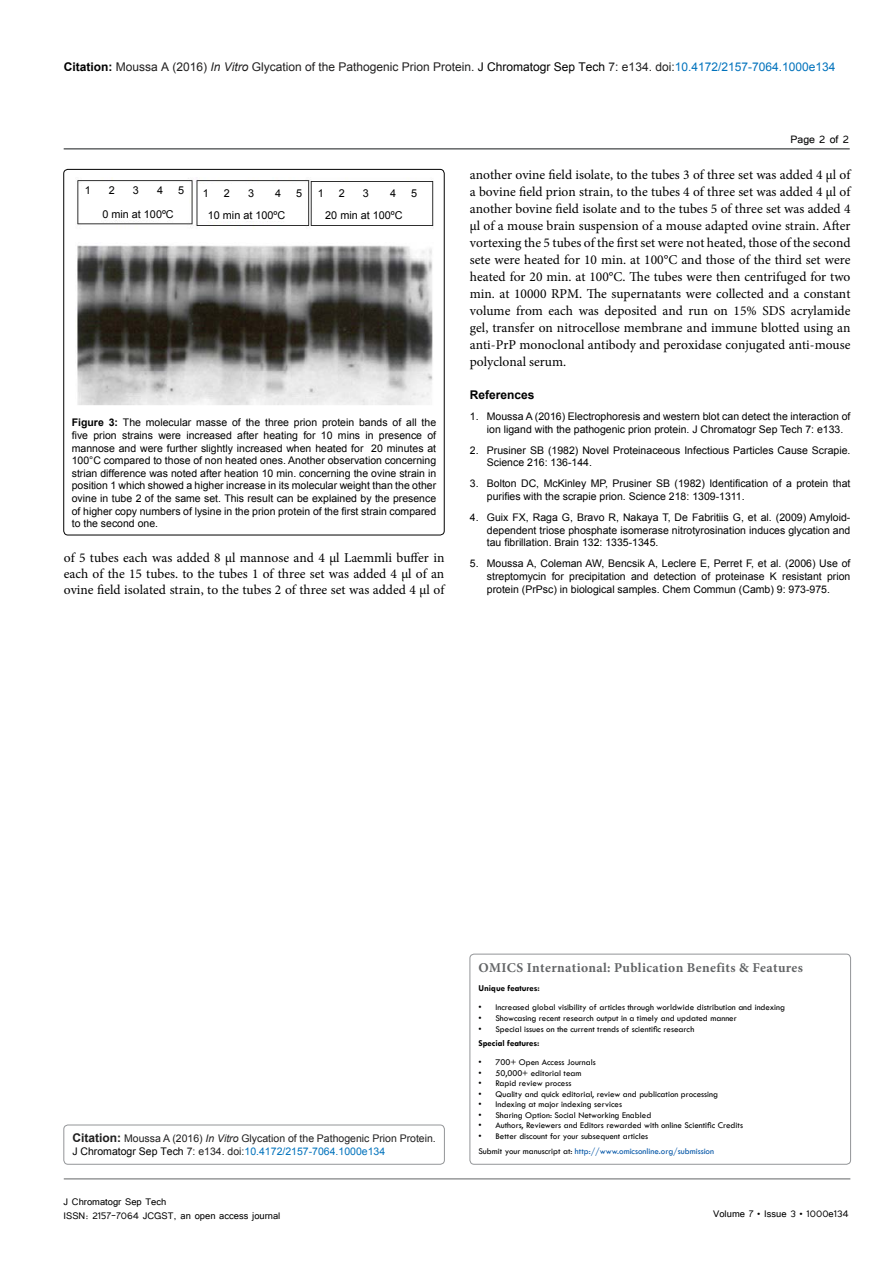
<style>
.page{position:relative;width:893px;height:1263px;background:#fff}
.page>*{position:absolute;margin:0;border:0;box-sizing:border-box;transform-origin:0 0}
.t1{font:13.5px/17px "Minion Pro";color:#000;text-align:justify}
.t2{font:700 13.5px "Minion Pro";letter-spacing:.025em;color:#636567}
.t3{font:13.5px "Tunga";color:#000}
.t4{font:12px "Arial";color:#201f1f}
.t5{font:12px/14.4px "Tunga";color:#000}
.t6{font:700 12px "Arial";color:#000}
.t7{font:10.8px "Arial";color:#000}
.t8{font:10.5px/12.6px "Arial";color:#000}
.t9{font:10.5px/12.6px "Arial";color:#201f1f}
.t10{font:9px/14.7px "Tw Cen";color:#000}
.t11{font:700 9px "Tw Cen";color:#000}
.s1{font-weight:700;color:#000}
.s2{font-style:italic}
.s3{color:#000}
.s4{color:#0072bc}
.s5{font-weight:700}
.s6{font-weight:700;font-size:12px}
.s7{color:#0054a6}
</style>
<div class="page">
<hr style="left:64px;top:148px;width:786px;height:2px;background:#636567">
<hr style="left:64px;top:1179px;width:786px;height:1px;background:#636567">
<div style="left:64px;top:169px;width:380px;height:366px;border:1px solid #000;border-radius:4px"></div>
<img style="left:77px;top:178px;width:356px;height:227px">
<div style="left:82px;top:183px;width:106px;height:36px;background:#fff"></div>
<div style="left:199px;top:184px;width:106px;height:37px;background:#fff"></div>
<div style="left:315px;top:184px;width:106px;height:37px;background:#fff"></div>
<div style="left:64px;top:1125px;width:380px;height:39px;border:1px solid #939598;border-radius:4px"></div>
<div style="left:470px;top:954px;width:381px;height:210px;border:1px solid #939598;border-radius:4px"></div>
<p class="t4" style="left:64px;top:59px;width:773px"><span class="s1">Citation:</span> Moussa A (2016) <span class="s2">In Vitro</span> Glycation of the Pathogenic Prion Protein. <span class="s3">J Chromatogr Sep Tech</span> 7: e134. doi:<span class="s4">10.4172/2157-7064.1000e134</span></p>
<p class="t7" style="left:85px;top:183px;width:8px">1</p>
<p class="t7" style="left:109px;top:183px;width:8px">2</p>
<p class="t7" style="left:133px;top:183px;width:8px">3</p>
<p class="t7" style="left:157px;top:183px;width:8px">4</p>
<p class="t7" style="left:178px;top:183px;width:8px">5</p>
<p class="t7" style="left:102px;top:207px;width:73px">0 min at 100ºC</p>
<p class="t7" style="left:208px;top:208px;width:79px">10 min at 100ºC</p>
<p class="t7" style="left:325px;top:208px;width:79px">20 min at 100ºC</p>
<p class="t7" style="left:203px;top:186px;width:8px">1</p>
<p class="t7" style="left:224px;top:186px;width:8px">2</p>
<p class="t7" style="left:248px;top:186px;width:8px">3</p>
<p class="t7" style="left:275px;top:186px;width:8px">4</p>
<p class="t7" style="left:296px;top:186px;width:8px">5</p>
<p class="t7" style="left:318px;top:186px;width:8px">1</p>
<p class="t7" style="left:339px;top:186px;width:8px">2</p>
<p class="t7" style="left:363px;top:186px;width:8px">3</p>
<p class="t7" style="left:390px;top:186px;width:8px">4</p>
<p class="t7" style="left:411px;top:186px;width:8px">5</p>
<p class="t8" style="left:72px;top:417px;width:366px;text-align:justify"><span class="s5">Figure 3:</span> The molecular masse of the three prion protein bands of all the five prion strains were increased after heating for 10 mins in presence of mannose and were further slightly increased when heated for 20 minutes at 100°C compared to those of non heated ones. Another observation concerning strian difference was noted after heation 10 min. concerning the ovine strain in position 1 which showed a higher increase in its molecular weight than the other ovine in tube 2 of the same set. This result can be explained by the presence of higher copy numbers of lysine in the prion protein of the first strain compared to the second one.</p>
<p class="t1" style="left:64px;top:549px;width:382px;line-height:16.2px">of 5 tubes each was added 8 µl mannose and 4 µl Laemmli buffer in each of the 15 tubes. to the tubes 1 of three set was added 4 µl of an ovine field isolated strain, to the tubes 2 of three set was added 4 µl of</p>
<p class="t3" style="left:790px;top:131px;width:60px">Page 2 of 2</p>
<p class="t1" style="left:470px;top:166px;width:382px">another ovine field isolate, to the tubes 3 of three set was added 4 µl of a bovine field prion strain, to the tubes 4 of three set was added 4 µl of another bovine field isolate and to the tubes 5 of three set was added 4 µl of a mouse brain suspension of a mouse adapted ovine strain. After vortexing the 5 tubes of the first set were not heated, those of the second sete were heated for 10 min. at 100°C and those of the third set were heated for 20 min. at 100°C. The tubes were then centrifuged for two min. at 10000 RPM. The supernatants were collected and a constant volume from each was deposited and run on 15% SDS acrylamide gel, transfer on nitrocellose membrane and immune blotted using an anti-PrP monoclonal antibody and peroxidase conjugated anti-mouse polyclonal serum.</p>
<p class="t6" style="left:470px;top:387px;width:66px">References</p>
<p class="t8" style="left:487px;top:410px;width:365px;text-indent:-17px">1. Moussa A (2016) Electrophoresis and western blot can detect the interaction of ion ligand with the pathogenic prion protein. J Chromatogr Sep Tech 7: e133.</p>
<p class="t8" style="left:487px;top:444px;width:365px;text-indent:-17px">2. Prusiner SB (1982) Novel Proteinaceous Infectious Particles Cause Scrapie.<br>Science 216: 136-144.</p>
<p class="t8" style="left:487px;top:477px;width:365px;text-indent:-17px">3. Bolton DC, McKinley MP, Prusiner SB (1982) Identification of a protein that purifies with the scrapie prion. Science 218: 1309-1311.</p>
<p class="t8" style="left:487px;top:511px;width:365px;text-align:justify;text-indent:-17px">4. Guix FX, Raga G, Bravo R, Nakaya T, De Fabritiis G, et al. (2009) Amyloid&shy;dependent triose phosphate isomerase nitrotyrosination induces glycation and tau fibrillation. Brain 132: 1335-1345.</p>
<p class="t8" style="left:487px;top:557px;width:365px;text-align:justify;text-indent:-17px">5. Moussa A, Coleman AW, Bencsik A, Leclere E, Perret F, et al. (2006) Use of streptomycin for precipitation and detection of proteinase K resistant prion protein (PrPsc) in biological samples. Chem Commun (Camb) 9: 973-975.</p>
<p class="t9" style="left:72px;top:1132px;width:365px"><span class="s6">Citation:</span> Moussa A (2016) <span class="s2">In Vitro</span> Glycation of the Pathogenic Prion Protein.<br><span class="s3">J Chromatogr Sep Tech</span> 7: e134. doi:<span class="s4">10.4172/2157-7064.1000e134</span></p>
<p class="t5" style="left:64px;top:1193px;width:218px">J Chromatogr Sep Tech<br>ISSN: 2157-7064 JCGST, an open access journal</p>
<p class="t2" style="left:478px;top:959px;width:326px">OMICS International: Publication Benefits &amp; Features</p>
<p class="t11" style="left:478px;top:983px;width:63px">Unique features:</p>
<p class="t10" style="left:478px;top:1000px;width:308px">• Increased global visibility of articles through worldwide distribution and indexing</p>
<p class="t10" style="left:478px;top:1011px;width:260px">• Showcasing recent research output in a timely and updated manner</p>
<p class="t10" style="left:478px;top:1021px;width:217px">• Special issues on the current trends of scientific research</p>
<p class="t11" style="left:478px;top:1038px;width:63px">Special features:</p>
<p class="t10" style="left:478px;top:1055px;width:119px">• 700+ Open Access Journals</p>
<p class="t10" style="left:478px;top:1065px;width:104px">• 50,000+ editorial team</p>
<p class="t10" style="left:478px;top:1076px;width:94px">• Rapid review process</p>
<p class="t10" style="left:478px;top:1086px;width:241px">• Quality and quick editorial, review and publication processing</p>
<p class="t10" style="left:478px;top:1097px;width:145px">• Indexing at major indexing services</p>
<p class="t10" style="left:478px;top:1107px;width:174px">• Sharing Option: Social Networking Enabled</p>
<p class="t10" style="left:478px;top:1118px;width:266px">• Authors, Reviewers and Editors rewarded with online Scientific Credits</p>
<p class="t10" style="left:478px;top:1128px;width:237px">• Better discount for your subsequent articles<br>Submit your manuscript at: <span class="s7">http://www.omicsonline.org/submission</span></p>
<p class="t5" style="left:713px;top:1205px;width:137px">Volume 7 • Issue 3 • 1000e134</p>
</div>
